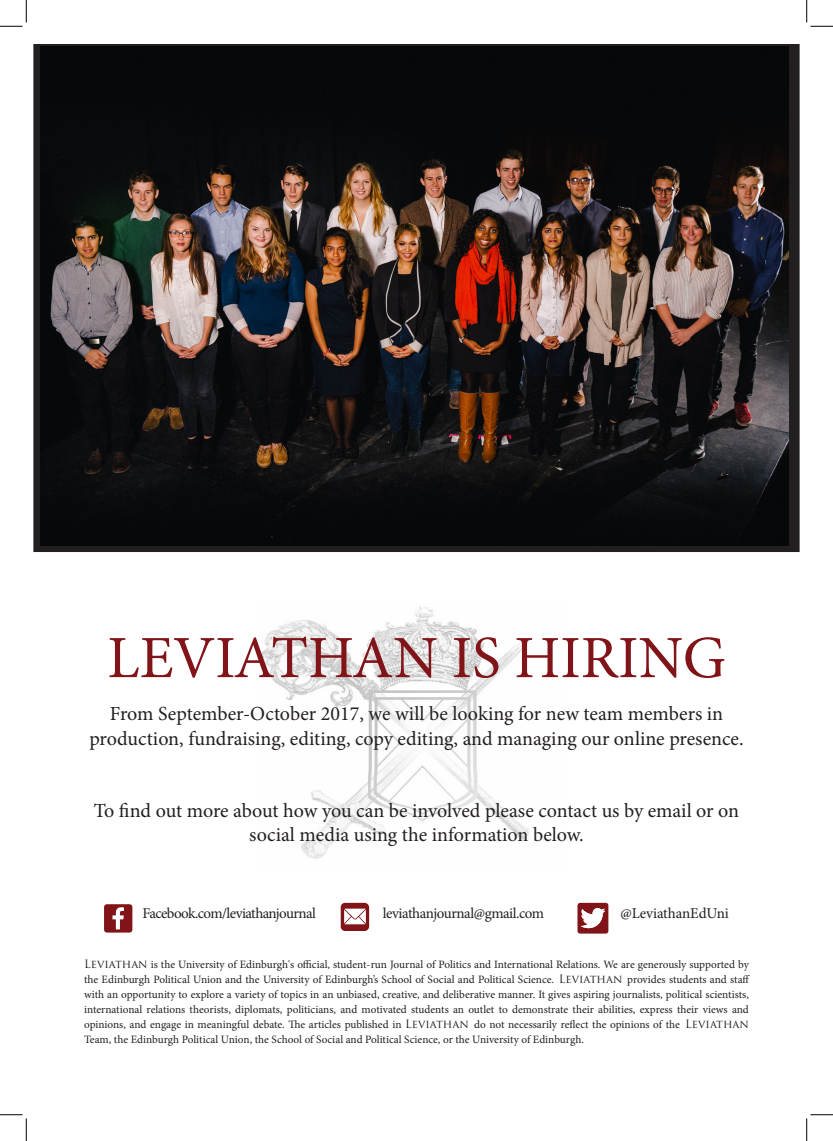
<style>
.page{position:relative;width:833px;height:1141px;background:#fff}
.page>*{position:absolute;margin:0;border:0;box-sizing:border-box;transform-origin:0 0}
.t1{font:60px "Minion Pro";color:#811419}
.t2{font:20px/25px "Minion Pro";color:#231f20;text-align:center}
.t3{font:15px "Minion Pro";letter-spacing:-.035em;color:#231f20}
.t4{font:15px "Minion Pro";letter-spacing:-.005em;color:#231f20}
.t5{font:11.25px/15px "Minion Pro";color:#231f20;text-align:justify}
.s1{font-family:"Trajan Pro 3"}
</style>
<div class="page">
<svg style="left:577px;top:902px;width:31px;height:31px"></svg>
<svg style="left:104px;top:904px;width:28px;height:28px"></svg>
<svg style="left:340px;top:902px;width:29px;height:28px"></svg>
<div style="left:34px;top:45px;width:764px;height:506px;background:#231f20"></div>
<img style="left:40px;top:47px;width:748px;height:498px">
<img style="left:261px;top:606px;width:268px;height:253px">
<svg style="left:0;top:0;width:27px;height:27px"></svg>
<svg style="left:0;top:1114px;width:27px;height:26px"></svg>
<svg style="left:806px;top:0;width:26px;height:27px"></svg>
<svg style="left:806px;top:1114px;width:26px;height:26px"></svg>
<h1 class="t1" style="left:107px;top:617px;width:619px">LEVIATHAN IS HIRING</h1>
<h2 class="t2" style="left:89px;top:701px;width:655px">From September-October 2017, we will be looking for new team members in production, fundraising, editing, copy editing, and managing our online presence.</h2>
<h2 class="t2" style="left:94px;top:798px;width:646px;line-height:24px">To find out more about how you can be involved please contact us by email or on social media using the information below.</h2>
<h3 class="t3" style="left:142px;top:903px;width:175px">Facebook.com/leviathanjournal</h3>
<h3 class="t3" style="left:382px;top:903px;width:163px">leviathanjournal@gmail.com</h3>
<h3 class="t4" style="left:620px;top:903px;width:110px">@LeviathanEdUni</h3>
<p class="t5" style="left:84px;top:956px;width:667px"><span class="s1">Leviathan</span> is the University of Edinburgh's official, student-run Journal of Politics and International Relations. We are generously supported by the Edinburgh Political Union and the University of Edinburgh’s School of Social and Political Science. <span class="s1">Leviathan</span> provides students and staff with an opportunity to explore a variety of topics in an unbiased, creative, and deliberative manner. It gives aspiring journalists, political scientists, international relations theorists, diplomats, politicians, and motivated students an outlet to demonstrate their abilities, express their views and opinions, and engage in meaningful debate. The articles published in <span class="s1">Leviathan</span> do not necessarily reflect the opinions of the <span class="s1">Leviathan </span>Team, the Edinburgh Political Union, the School of Social and Political Science, or the University of Edinburgh.</p>
</div>
